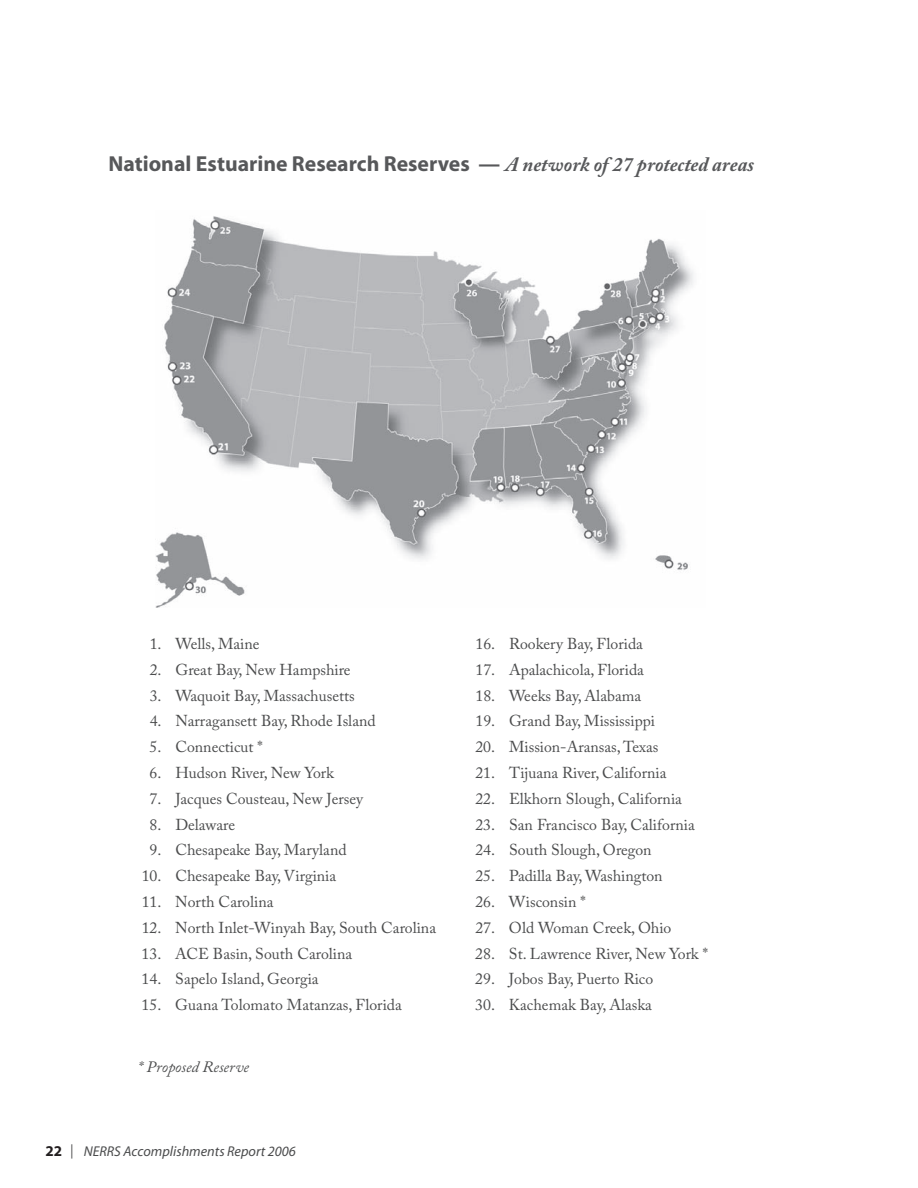
<style>
.page{position:relative;width:918px;height:1188px;background:#fff}
.page>*{position:absolute;margin:0;border:0;box-sizing:border-box;transform-origin:0 0}
.t1{font:700 21.75px "Myriad";color:#57585a}
.t2{font:15.75px "Adobe Caslon Pro";color:#4b4c4d}
.t3{font:italic 15.75px "Adobe Caslon Pro";color:#4b4c4d}
.t4{font:italic 14.25px "Myriad";color:#4b4c4d}
.s1{font-family:"Adobe Caslon Pro";font-style:italic;font-size:20.25px}
.s2{font-weight:700;font-style:normal;font-size:15px;color:#231f20}
</style>
<div class="page">
<img style="left:155px;top:216px;width:539px;height:392px">
<h1 class="t1" style="left:109px;top:152px;width:647px">National Estuarine Research Reserves — <span class="s1">A network of 27 protected areas</span></h1>
<p class="t2" style="left:150px;top:634px;width:111px">1. Wells, Maine</p>
<p class="t2" style="left:150px;top:660px;width:203px">2. Great Bay, New Hampshire</p>
<p class="t2" style="left:150px;top:686px;width:207px">3. Waquoit Bay, Massachusetts</p>
<p class="t2" style="left:150px;top:712px;width:227px">4. Narragansett Bay, Rhode Island</p>
<p class="t2" style="left:150px;top:738px;width:115px">5. Connecticut *</p>
<p class="t2" style="left:150px;top:763px;width:186px">6. Hudson River, New York</p>
<p class="t2" style="left:150px;top:789px;width:215px">7. Jacques Cousteau, New Jersey</p>
<p class="t2" style="left:150px;top:815px;width:87px">8. Delaware</p>
<p class="t2" style="left:150px;top:841px;width:199px">9. Chesapeake Bay, Maryland</p>
<p class="t2" style="left:142px;top:867px;width:196px">10. Chesapeake Bay, Virginia</p>
<p class="t2" style="left:142px;top:892px;width:133px">11. North Carolina</p>
<p class="t2" style="left:142px;top:918px;width:296px">12. North Inlet-Winyah Bay, South Carolina</p>
<p class="t2" style="left:142px;top:944px;width:212px">13. ACE Basin, South Carolina</p>
<p class="t2" style="left:142px;top:970px;width:178px">14. Sapelo Island, Georgia</p>
<p class="t2" style="left:142px;top:996px;width:262px">15. Guana Tolomato Matanzas, Florida</p>
<p class="t3" style="left:138px;top:1057px;width:113px">* Proposed Reserve</p>
<p class="t4" style="left:45px;top:1144px;width:252px"><span class="s2">22</span> | NERRS Accomplishments Report 2006</p>
<p class="t2" style="left:476px;top:634px;width:169px">16. Rookery Bay, Florida</p>
<p class="t2" style="left:475px;top:660px;width:170px">17. Apalachicola, Florida</p>
<p class="t2" style="left:475px;top:686px;width:167px">18. Weeks Bay, Alabama</p>
<p class="t2" style="left:475px;top:712px;width:181px">19. Grand Bay, Mississippi</p>
<p class="t2" style="left:475px;top:738px;width:185px">20. Mission-Aransas, Texas</p>
<p class="t2" style="left:475px;top:763px;width:193px">21. Tijuana River, California</p>
<p class="t2" style="left:475px;top:789px;width:208px">22. Elkhorn Slough, California</p>
<p class="t2" style="left:475px;top:815px;width:221px">23. San Francisco Bay, California</p>
<p class="t2" style="left:475px;top:841px;width:178px">24. South Slough, Oregon</p>
<p class="t2" style="left:475px;top:867px;width:189px">25. Padilla Bay, Washington</p>
<p class="t2" style="left:475px;top:892px;width:112px">26. Wisconsin *</p>
<p class="t2" style="left:475px;top:918px;width:198px">27. Old Woman Creek, Ohio</p>
<p class="t2" style="left:475px;top:944px;width:234px">28. St. Lawrence River, New York *</p>
<p class="t2" style="left:475px;top:970px;width:179px">29. Jobos Bay, Puerto Rico</p>
<p class="t2" style="left:475px;top:996px;width:178px">30. Kachemak Bay, Alaska</p>
</div>
